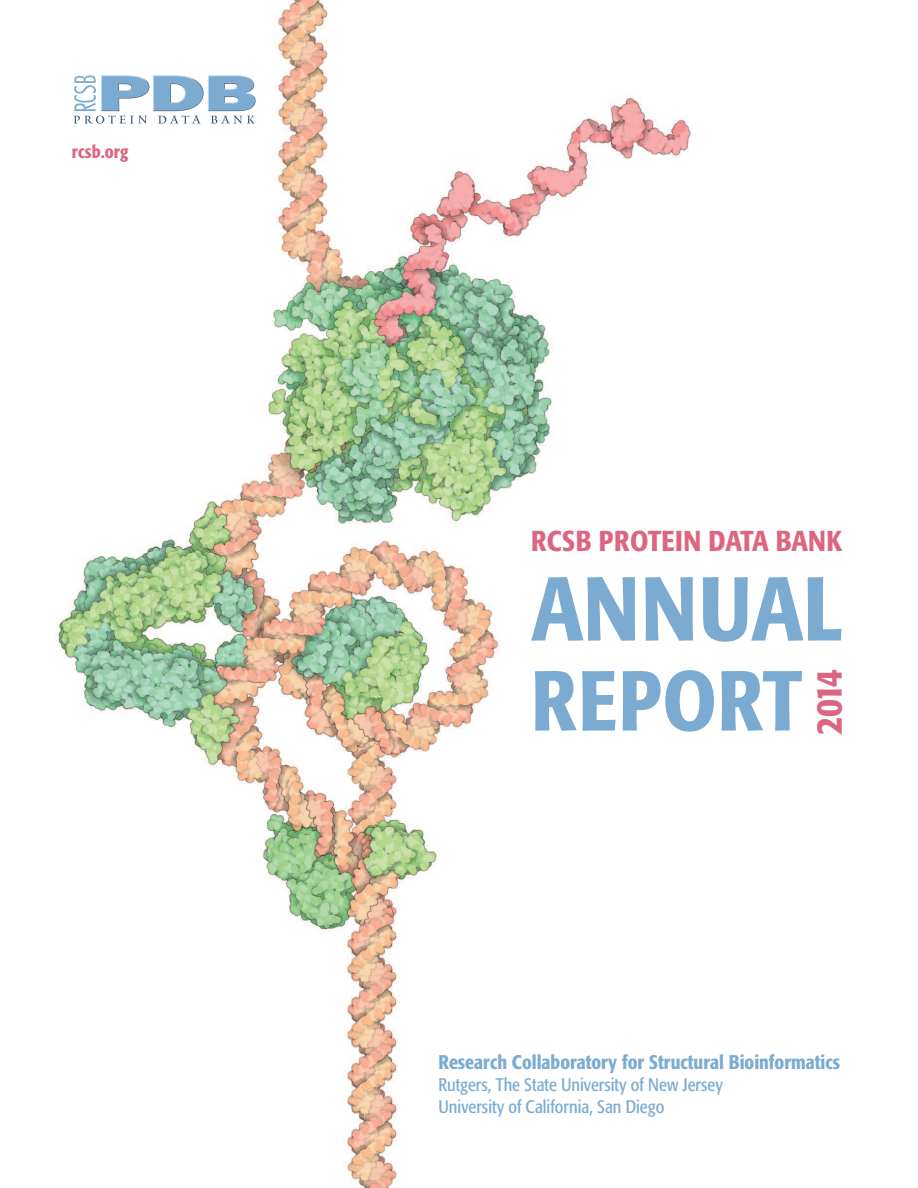
<style>
.page{position:relative;width:918px;height:1188px;background:#fff}
.page>*{position:absolute;margin:0;border:0;box-sizing:border-box;transform-origin:0 0}
.t1{font:500 condensed 89.55px "Formata";color:#7cabd1}
.t2{font:500 condensed 84px "Formata";letter-spacing:.02em;color:#7cabd1}
.t3{font:500 condensed 37.5px "Formata";color:#dc6680}
.t4{font:500 condensed 28.5px "Formata";letter-spacing:.01em;color:#dc6680}
.t5{font:500 condensed 19.5px "Formata";color:#7cabd1}
.t6{font:condensed 18px/21.6px "Formata";color:#7cabd1}
.t7{font:500 condensed 18px "Formata";color:#dc6680}
</style>
<div class="page">
<img style="left:57px;top:0;width:635px;height:1188px">
<svg style="left:74px;top:75px;width:182px;height:49px"></svg>
<p class="t7" style="left:72px;top:141px;width:58px">rcsb.org</p>
<h3 class="t4" style="left:531px;top:523px;width:313px">RCSB Protein Data Bank</h3>
<h1 class="t1" style="left:531px;top:554px;width:313px">Annual</h1>
<h2 class="t2" style="left:531px;top:650px;width:273px">Report</h2>
<h3 class="t3" style="left:806px;top:735px;width:68px;rotate:-90deg">2014</h3>
<p class="t5" style="left:438px;top:1051px;width:403px">Research Collaboratory for Structural Bioinformatics</p>
<p class="t6" style="left:438px;top:1074px;width:286px">Rutgers, The State University of New Jersey<br>University of California, San Diego</p>
</div>
